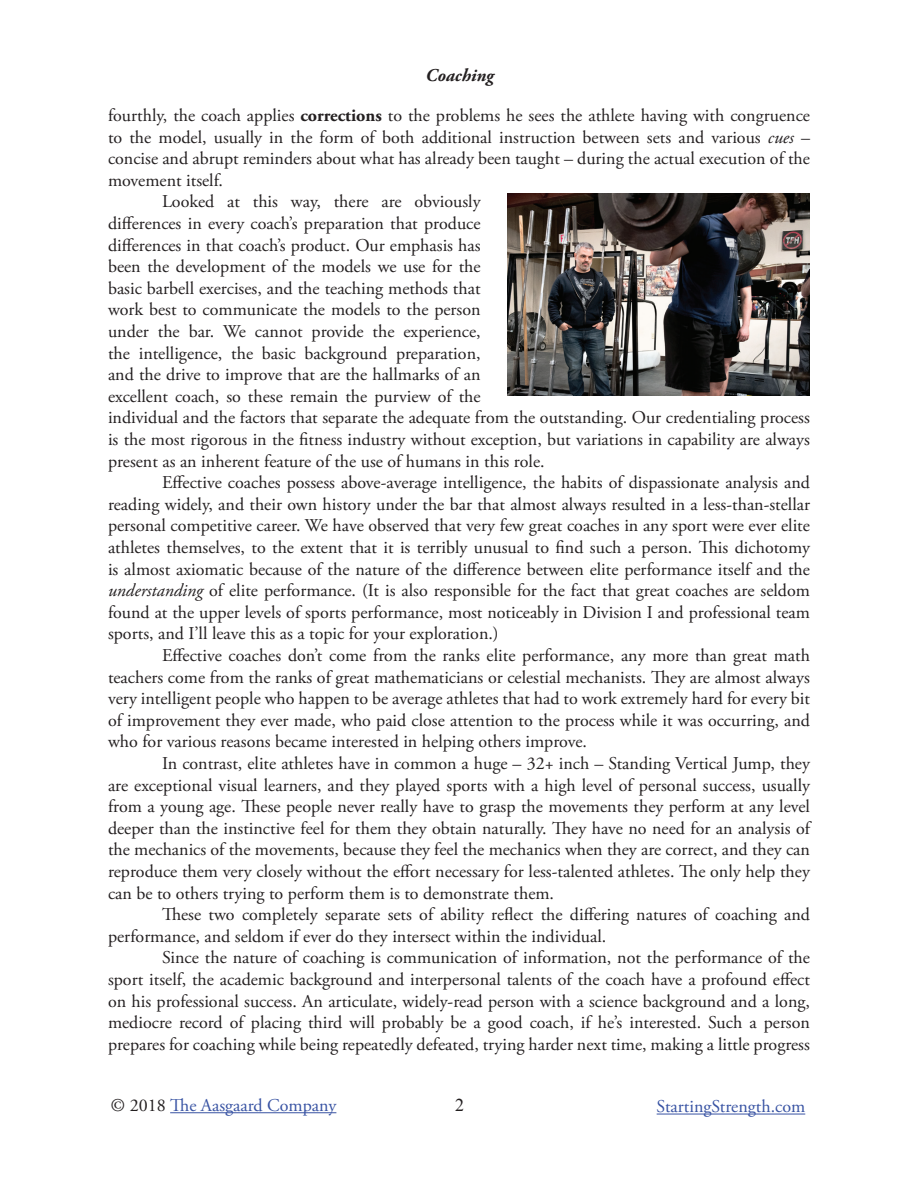
<style>
.page{position:relative;width:918px;height:1188px;background:#fff}
.page>*{position:absolute;margin:0;border:0;box-sizing:border-box;transform-origin:0 0}
.t1{font:18px "Adobe Garamond Pro";color:#231f20}
.t2{font:18px "Adobe Garamond Pro";color:#3853a3}
.t3{font:italic 700 18px "Adobe Garamond Pro";color:#231f20}
.t4{font:18px "Times New Roman";color:#231f20}
.s1{font-weight:700}
.s2{font-style:italic}
.s3{color:#231f20}
</style>
<div class="page">
<hr style="left:657px;top:1114px;width:148px;height:1px;background:#3853a3">
<hr style="left:170px;top:1112px;width:166px;height:1px;background:#3853a3">
<img style="left:508px;top:194px;width:302px;height:201px">
<p class="t3" style="left:426px;top:65px;width:70px">Coaching</p>
<p class="t1" style="left:108px;top:105px;width:704px">fourthly, the coach applies <span class="s1">corrections</span> to the problems he sees the athlete having with congruence</p>
<p class="t1" style="left:108px;top:126px;width:704px">to the model, usually in the form of both additional instruction between sets and various <span class="s2">cues</span> –</p>
<p class="t1" style="left:108px;top:148px;width:704px">concise and abrupt reminders about what has already been taught – during the actual execution of the</p>
<p class="t1" style="left:108px;top:169px;width:117px">movement itself.</p>
<p class="t1" style="left:162px;top:191px;width:320px">Looked at this way, there are obviously</p>
<p class="t1" style="left:108px;top:213px;width:374px">differences in every coach’s preparation that produce</p>
<p class="t1" style="left:108px;top:234px;width:374px">differences in that coach’s product. Our emphasis has</p>
<p class="t1" style="left:108px;top:256px;width:374px">been the development of the models we use for the</p>
<p class="t1" style="left:108px;top:277px;width:374px">basic barbell exercises, and the teaching methods that</p>
<p class="t1" style="left:108px;top:299px;width:374px">work best to communicate the models to the person</p>
<p class="t1" style="left:108px;top:321px;width:374px">under the bar. We cannot provide the experience,</p>
<p class="t1" style="left:108px;top:342px;width:374px">the intelligence, the basic background preparation,</p>
<p class="t1" style="left:108px;top:364px;width:374px">and the drive to improve that are the hallmarks of an</p>
<p class="t1" style="left:108px;top:385px;width:374px">excellent coach, so these remain the purview of the</p>
<p class="t1" style="left:108px;top:407px;width:703px">individual and the factors that separate the adequate from the outstanding. Our credentialing process</p>
<p class="t1" style="left:108px;top:429px;width:703px">is the most rigorous in the fitness industry without exception, but variations in capability are always</p>
<p class="t1" style="left:108px;top:450px;width:438px">present as an inherent feature of the use of humans in this role.</p>
<p class="t1" style="left:162px;top:472px;width:649px">Effective coaches possess above-average intelligence, the habits of dispassionate analysis and</p>
<p class="t1" style="left:108px;top:493px;width:704px">reading widely, and their own history under the bar that almost always resulted in a less-than-stellar</p>
<p class="t1" style="left:108px;top:515px;width:703px">personal competitive career. We have observed that very few great coaches in any sport were ever elite</p>
<p class="t1" style="left:108px;top:537px;width:704px">athletes themselves, to the extent that it is terribly unusual to find such a person. This dichotomy</p>
<p class="t1" style="left:108px;top:558px;width:704px">is almost axiomatic because of the nature of the difference between elite performance itself and the</p>
<p class="t1" style="left:108px;top:580px;width:704px"><span class="s2">understanding</span> of elite performance. (It is also responsible for the fact that great coaches are seldom</p>
<p class="t1" style="left:108px;top:601px;width:703px">found at the upper levels of sports performance, most noticeably in Division I and professional team</p>
<p class="t1" style="left:108px;top:623px;width:392px">sports, and I’ll leave this as a topic for your exploration.)</p>
<p class="t1" style="left:162px;top:645px;width:650px">Effective coaches don’t come from the ranks elite performance, any more than great math</p>
<p class="t1" style="left:108px;top:666px;width:703px">teachers come from the ranks of great mathematicians or celestial mechanists. They are almost always</p>
<p class="t1" style="left:108px;top:688px;width:704px">very intelligent people who happen to be average athletes that had to work extremely hard for every bit</p>
<p class="t1" style="left:108px;top:709px;width:704px">of improvement they ever made, who paid close attention to the process while it was occurring, and</p>
<p class="t1" style="left:108px;top:731px;width:481px">who for various reasons became interested in helping others improve.</p>
<p class="t1" style="left:162px;top:753px;width:649px">In contrast, elite athletes have in common a huge – 32+ inch – Standing Vertical Jump, they</p>
<p class="t1" style="left:108px;top:774px;width:704px">are exceptional visual learners, and they played sports with a high level of personal success, usually</p>
<p class="t1" style="left:108px;top:796px;width:704px">from a young age. These people never really have to grasp the movements they perform at any level</p>
<p class="t1" style="left:108px;top:817px;width:704px">deeper than the instinctive feel for them they obtain naturally. They have no need for an analysis of</p>
<p class="t1" style="left:108px;top:839px;width:704px">the mechanics of the movements, because they feel the mechanics when they are correct, and they can</p>
<p class="t1" style="left:108px;top:861px;width:703px">reproduce them very closely without the effort necessary for less-talented athletes. The only help they</p>
<p class="t1" style="left:108px;top:882px;width:448px">can be to others trying to perform them is to demonstrate them.</p>
<p class="t1" style="left:162px;top:904px;width:650px">These two completely separate sets of ability reflect the differing natures of coaching and</p>
<p class="t1" style="left:108px;top:925px;width:500px">performance, and seldom if ever do they intersect within the individual.</p>
<p class="t1" style="left:162px;top:947px;width:649px">Since the nature of coaching is communication of information, not the performance of the</p>
<p class="t1" style="left:108px;top:969px;width:703px">sport itself, the academic background and interpersonal talents of the coach have a profound effect</p>
<p class="t1" style="left:108px;top:990px;width:703px">on his professional success. An articulate, widely-read person with a science background and a long,</p>
<p class="t1" style="left:108px;top:1012px;width:703px">mediocre record of placing third will probably be a good coach, if he’s interested. Such a person</p>
<p class="t1" style="left:108px;top:1033px;width:703px">prepares for coaching while being repeatedly defeated, trying harder next time, making a little progress</p>
<p class="t2" style="left:111px;top:1094px;width:227px"><span class="s3">© 2018</span> The Aasgaard Company</p>
<p class="t4" style="left:455px;top:1092px;width:10px">2</p>
<p class="t2" style="left:657px;top:1096px;width:150px">StartingStrength.com</p>
</div>
